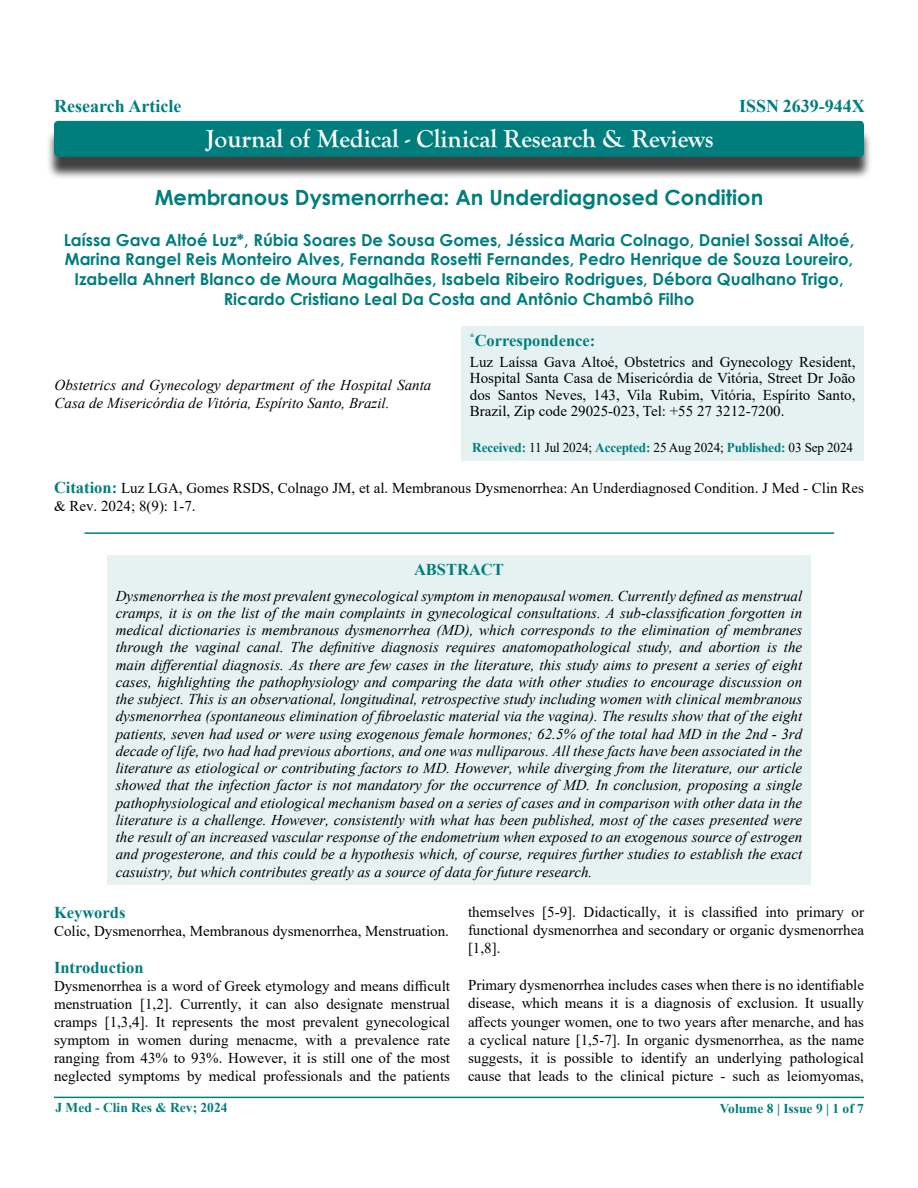
<style>
.page{position:relative;width:918px;height:1188px;background:#fff}
.page>*{position:absolute;margin:0;border:0;box-sizing:border-box;transform-origin:0 0}
.t1{font:700 25.5px "Goudy Old Style T";color:#fff}
.t2{font:700 21px "Century Gothic";color:#007d7d}
.t3{font:700 18px "Times New Roman";color:#007d7d}
.t4{font:700 16.5px/19.8px "Century Gothic";color:#007d7d;text-align:center}
.t5{font:700 16.5px "Times New Roman";color:#007d7d}
.t6{font:italic 15px/17.2px "Times New Roman";color:#000}
.t7{font:15px/18.3px "Times New Roman";color:#000;text-align:justify}
.t8{font:13.5px "Times New Roman";letter-spacing:-.01em;color:#000}
.t9{font:700 13.5px "Times New Roman";color:#007d7d}
.s1{font-weight:700;color:#007d7d}
.s2{font-weight:700;font-size:16.5px;color:#007d7d}
</style>
<div class="page">
<div style="left:46px;top:127px;width:826px;height:53px;background:#000;opacity:.75"></div>
<div style="left:54px;top:121px;width:810px;height:36px;background:#007d7d;border-radius:4px"></div>
<hr style="left:54px;top:1097px;width:810px;height:1px;background:#007d7d">
<hr style="left:85px;top:532px;width:749px;height:2px;background:#007d7d">
<div style="left:461px;top:326px;width:403px;height:135px;background:#e6f2f2"></div>
<div style="left:107px;top:555px;width:704px;height:330px;background:#e6f2f2"></div>
<p class="t3" style="left:54px;top:93px;width:129px">Research Article</p>
<h1 class="t1" style="left:206px;top:124px;width:509px">Journal of Medical - Clinical Research &amp; Reviews</h1>
<p class="t3" style="left:739px;top:93px;width:127px">ISSN 2639-944X</p>
<h2 class="t2" style="left:155px;top:181px;width:610px">Membranous Dysmenorrhea: An Underdiagnosed Condition</h2>
<p class="t4" style="left:64px;top:229px;width:792px">Laíssa Gava Altoé Luz*, Rúbia Soares De Sousa Gomes, Jéssica Maria Colnago, Daniel Sossai Altoé, Marina Rangel Reis Monteiro Alves, Fernanda Rosetti Fernandes, Pedro Henrique de Souza Loureiro, Izabella Ahnert Blanco de Moura Magalhães, Isabela Ribeiro Rodrigues, Débora Qualhano Trigo, Ricardo Cristiano Leal Da Costa and Antônio Chambô Filho</p>
<p class="t6" style="left:55px;top:375px;width:378px;line-height:18px">Obstetrics and Gynecology department of the Hospital Santa<br>Casa de Misericórdia de Vitória, Espírito Santo, Brazil.</p>
<p class="t5" style="left:470px;top:329px;width:127px"><sup>*</sup>Correspondence:</p>
<p class="t7" style="left:470px;top:353px;width:387px;line-height:16.5px">Luz Laíssa Gava Altoé, Obstetrics and Gynecology Resident, Hospital Santa Casa de Misericórdia de Vitória, Street Dr João dos Santos Neves, 143, Vila Rubim, Vitória, Espírito Santo, Brazil, Zip code 29025-023, Tel: +55 27 3212-7200.</p>
<p class="t8" style="left:472px;top:438px;width:382px"><span class="s1">Received:</span> 11 Jul 2024; <span class="s1">Accepted:</span> 25 Aug 2024; <span class="s1">Published:</span> 03 Sep 2024</p>
<p class="t7" style="left:54px;top:479px;width:811px"><span class="s2">Citation:</span> Luz LGA, Gomes RSDS, Colnago JM, et al. Membranous Dysmenorrhea: An Underdiagnosed Condition. J Med - Clin Res &amp; Rev. 2024; 8(9): 1-7.</p>
<p class="t5" style="left:414px;top:557px;width:91px">ABSTRACT</p>
<p class="t6" style="left:116px;top:587px;width:688px;text-align:justify">Dysmenorrhea is the most prevalent gynecological symptom in menopausal women. Currently defined as menstrual cramps, it is on the list of the main complaints in gynecological consultations. A sub-classification forgotten in medical dictionaries is membranous dysmenorrhea (MD), which corresponds to the elimination of membranes through the vaginal canal. The definitive diagnosis requires anatomopathological study, and abortion is the main differential diagnosis. As there are few cases in the literature, this study aims to present a series of eight cases, highlighting the pathophysiology and comparing the data with other studies to encourage discussion on the subject. This is an observational, longitudinal, retrospective study including women with clinical membranous dysmenorrhea (spontaneous elimination of fibroelastic material via the vagina). The results show that of the eight patients, seven had used or were using exogenous female hormones; 62.5% of the total had MD in the 2nd - 3rd decade of life, two had had previous abortions, and one was nulliparous. All these facts have been associated in the literature as etiological or contributing factors to MD. However, while diverging from the literature, our article showed that the infection factor is not mandatory for the occurrence of MD. In conclusion, proposing a single pathophysiological and etiological mechanism based on a series of cases and in comparison with other data in the literature is a challenge. However, consistently with what has been published, most of the cases presented were the result of an increased vascular response of the endometrium when exposed to an exogenous source of estrogen and progesterone, and this could be a hypothesis which, of course, requires further studies to establish the exact casuistry, but which contributes greatly as a source of data for future research.</p>
<p class="t5" style="left:54px;top:900px;width:73px">Keywords</p>
<p class="t7" style="left:54px;top:921px;width:396px">Colic, Dysmenorrhea, Membranous dysmenorrhea, Menstruation.</p>
<p class="t5" style="left:54px;top:956px;width:91px">Introduction</p>
<p class="t7" style="left:54px;top:977px;width:398px">Dysmenorrhea is a word of Greek etymology and means difficult menstruation [1,2]. Currently, it can also designate menstrual cramps [1,3,4]. It represents the most prevalent gynecological symptom in women during menacme, with a prevalence rate ranging from 43% to 93%. However, it is still one of the most neglected symptoms by medical professionals and the patients</p>
<p class="t7" style="left:468px;top:902px;width:398px">themselves [5-9]. Didactically, it is classified into primary or functional dysmenorrhea and secondary or organic dysmenorrhea [1,8].</p>
<p class="t7" style="left:468px;top:975px;width:398px">Primary dysmenorrhea includes cases when there is no identifiable disease, which means it is a diagnosis of exclusion. It usually affects younger women, one to two years after menarche, and has a cyclical nature [1,5-7]. In organic dysmenorrhea, as the name suggests, it is possible to identify an underlying pathological cause that leads to the clinical picture - such as leiomyomas,</p>
<p class="t9" style="left:55px;top:1098px;width:174px">J Med - Clin Res &amp; Rev; 2024</p>
<p class="t9" style="left:720px;top:1099px;width:146px">Volume 8 | Issue 9 | 1 of 7</p>
</div>
